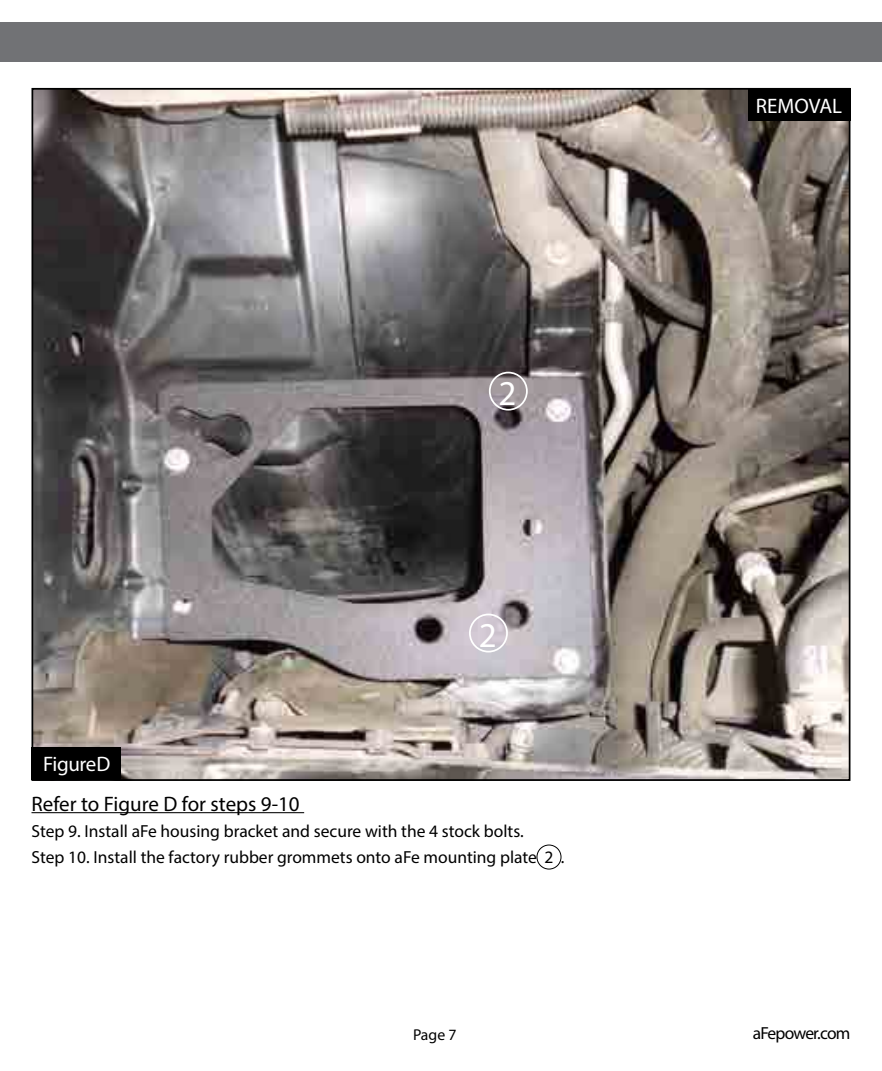
<style>
.page{position:relative;width:882px;height:1071px;background:#fff}
.page>*{position:absolute;margin:0;border:0;box-sizing:border-box;transform-origin:0 0}
.t1{font:35px "Myriad Pro";color:#fff}
.t2{font:21px "Myriad Pro";color:#000}
.t3{font:21px "Myriad Pro";letter-spacing:-.02em;color:#fff}
.t4{font:21px "Myriad Pro";color:#fff}
.t5{font:17.5px/26.2px "Myriad Pro";color:#000}
.t6{font:17.5px "Myriad Pro";letter-spacing:-.045em;color:#000}
.t7{font:15.75px "Myriad Pro";color:#000}
</style>
<div class="page">
<div style="left:0;top:23px;width:882px;height:39px;background:#717275"></div>
<hr style="left:32px;top:812px;width:272px;height:1px;background:#000">
<img style="left:35px;top:91px;width:812px;height:687px">
<div style="left:32px;top:747px;width:89px;height:33px;background:#000"></div>
<div style="left:748px;top:88px;width:102px;height:33px;background:#000"></div>
<div style="left:469px;top:614px;width:39px;height:39px;border:2px solid #fff;border-radius:50%"></div>
<div style="left:489px;top:372px;width:39px;height:39px;border:2px solid #fff;border-radius:50%"></div>
<div style="left:537px;top:845px;width:24px;height:24px;border:1px solid #000;border-radius:50%"></div>
<h1 class="t1" style="left:499px;top:371px;width:19px">2</h1>
<p class="t3" style="left:43px;top:751px;width:69px">Figure D</p>
<h1 class="t1" style="left:479px;top:613px;width:19px">2</h1>
<p class="t2" style="left:32px;top:791px;width:270px">Refer to Figure D for steps 9-10</p>
<p class="t5" style="left:32px;top:818px;width:534px">Step 9. Install aFe housing bracket and secure with the 4 stock bolts.<br>Step 10. Install the factory rubber grommets onto aFe mounting plate 2 .</p>
<p class="t4" style="left:756px;top:93px;width:88px">REMOVAL</p>
<p class="t7" style="left:413px;top:1025px;width:45px">Page 7</p>
<p class="t6" style="left:753px;top:1023px;width:99px">aFepower.com</p>
</div>
